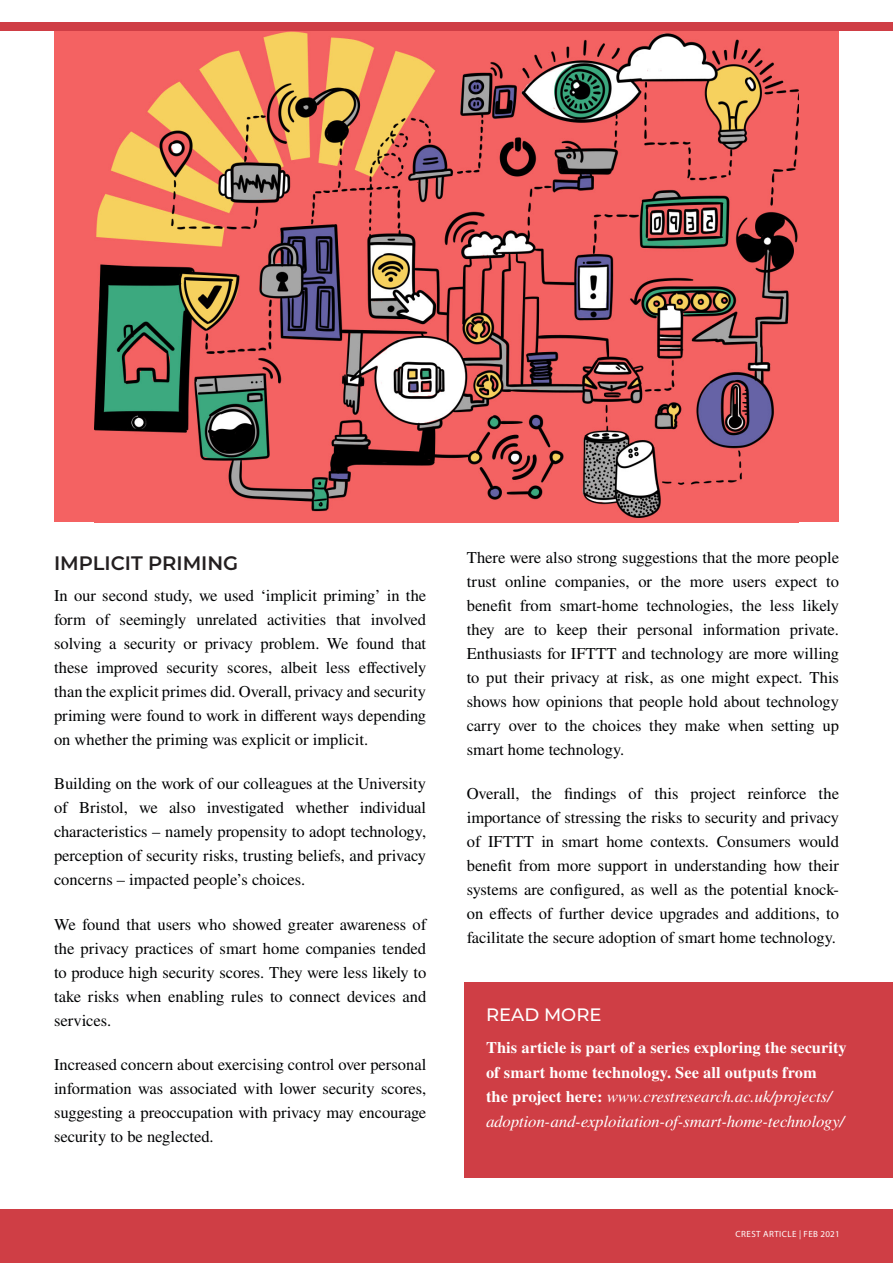
<style>
.page{position:relative;width:893px;height:1263px;background:#fff}
.page>*{position:absolute;margin:0;border:0;box-sizing:border-box;transform-origin:0 0}
.NR_Header_3{font:600 19.5px "Montserrat";color:#231f20}
.NR_Header_4{font:500 18px "Montserrat";color:#fff}
.NR_Body_Justified{font:16.5px/24px "Nimbus Rom No 9 L";color:#010203;text-align:justify}
.t1{font:500 16.5px/24.8px "Nimbus Rom No 9 L";color:#fff}
.t2{font:9px "Myriad Pro";letter-spacing:.045em;color:#fff}
.s1{font-weight:400;font-style:italic}
</style>
<div class="page">
<div style="left:464px;top:982px;width:429px;height:196px;background:#cf3e45"></div>
<div style="left:54px;top:29px;width:785px;height:493px;background:#f46262"></div>
<img style="left:95px;top:31px;width:703px;height:487px">
<div style="left:0;top:22px;width:893px;height:9px;background:#cf3e45"></div>
<div style="left:0;top:1210px;width:893px;height:53px;background:#cf3e45"></div>
<p class="NR_Header_3" style="left:54px;top:550px;width:186px">IMPLICIT PRIMING</p>
<p class="NR_Body_Justified" style="left:54px;top:583px;width:374px">In our second study, we used ‘implicit priming’ in the form of seemingly unrelated activities that involved solving a security or privacy problem. We found that these improved security scores, albeit less effectively than the explicit primes did. Overall, privacy and security priming were found to work in different ways depending on whether the priming was explicit or implicit.</p>
<p class="NR_Body_Justified" style="left:54px;top:771px;width:374px">Building on the work of our colleagues at the University of Bristol, we also investigated whether individual characteristics – namely propensity to adopt technology, perception of security risks, trusting beliefs, and privacy concerns – impacted people’s choices.</p>
<p class="NR_Body_Justified" style="left:54px;top:911px;width:374px">We found that users who showed greater awareness of the privacy practices of smart home companies tended to produce high security scores. They were less likely to take risks when enabling rules to connect devices and services.</p>
<p class="NR_Body_Justified" style="left:54px;top:1052px;width:374px">Increased concern about exercising control over personal information was associated with lower security scores, suggesting a preoccupation with privacy may encourage security to be neglected.</p>
<p class="NR_Body_Justified" style="left:467px;top:545px;width:374px">There were also strong suggestions that the more people trust online companies, or the more users expect to benefit from smart-home technologies, the less likely they are to keep their personal information private.<br>Enthusiasts for IFTTT and technology are more willing to put their privacy at risk, as one might expect. This shows how opinions that people hold about technology carry over to the choices they make when setting up smart home technology.</p>
<p class="NR_Body_Justified" style="left:467px;top:781px;width:374px">Overall, the findings of this project reinforce the importance of stressing the risks to security and privacy of IFTTT in smart home contexts. Consumers would benefit from more support in understanding how their systems are configured, as well as the potential knock&shy;on effects of further device upgrades and additions, to facilitate the secure adoption of smart home technology.</p>
<p class="NR_Header_4" style="left:486px;top:1002px;width:117px">READ MORE</p>
<p class="t1" style="left:486px;top:1034px;width:362px">This article is part of a series exploring the security of smart home technology. See all outputs from<br>the project here: <span class="s1">www.crestresearch.ac.uk/projects/ adoption-and-exploitation-of-smart-home-technology/</span></p>
<p class="t2" style="left:736px;top:1228px;width:106px">CREST ARTICLE | FEB 2021</p>
</div>
